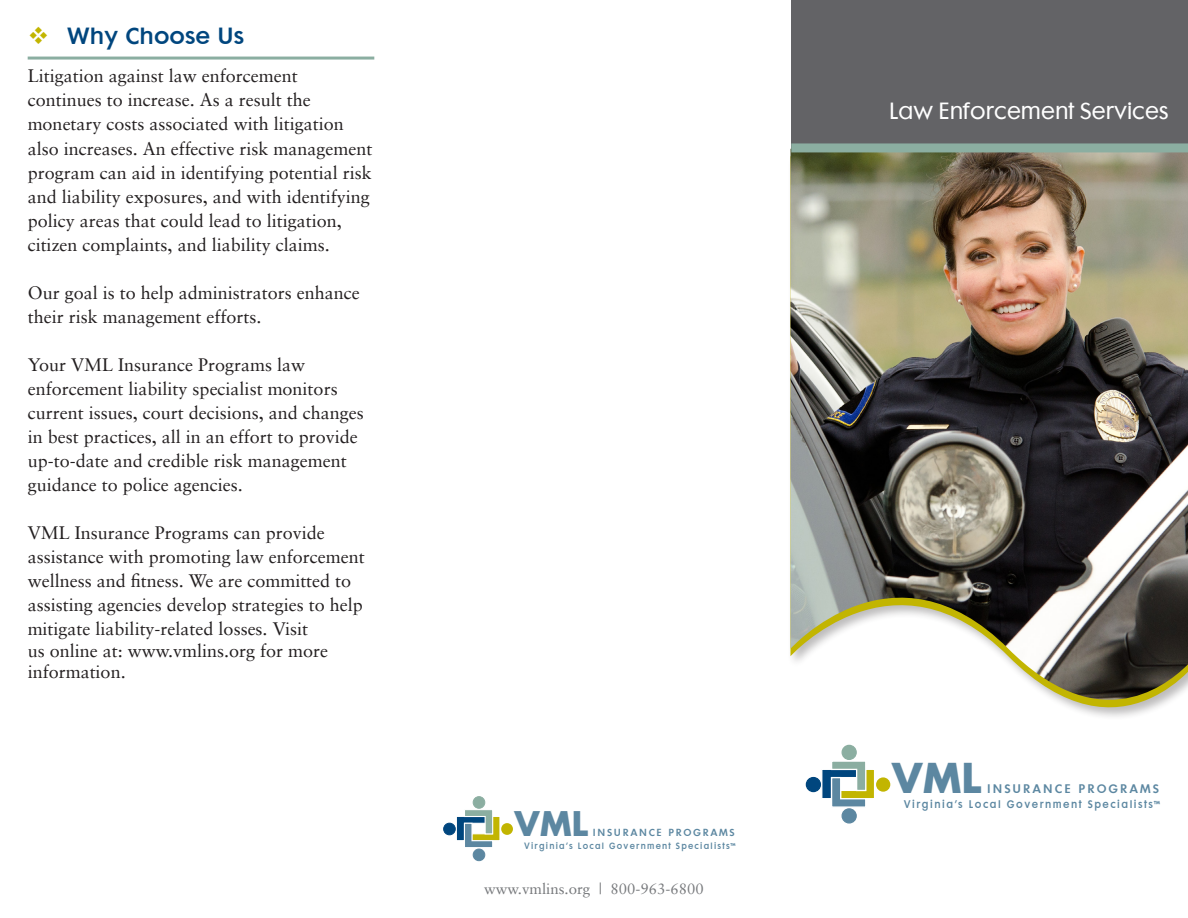
<style>
.page{position:relative;width:1188px;height:918px;background:#fff}
.page>*{position:absolute;margin:0;border:0;box-sizing:border-box;transform-origin:0 0}
.t1{font:700 38.7px "Futura Maxi";color:#5c87a1}
.t2{font:700 31.95px "Futura Maxi";color:#5c87a1}
.t3{font:21px "Futura Maxi";color:#fff}
.t4{font:21px "Futura Maxi Demi";color:#00467e}
.t5{font:18px/21.6px "Sabon LT";color:#231f20}
.t6{font:15px "Sabon LT";color:#76787b}
.t7{font:11.1px "Futura Maxi Demi";letter-spacing:.18em;color:#5c87a1}
.t8{font:9.9px "Futura Maxi Demi";letter-spacing:.165em;color:#5c87a1;scale:.91 1}
.t9{font:9.15px "Futura Maxi Demi";letter-spacing:.18em;color:#5c87a1}
.t10{font:8.25px "Futura Maxi Demi";letter-spacing:.165em;color:#5c87a1;scale:.91 1}
.s1{color:#c2b501}
.s2{font-size:7.5px}
.s3{font-size:9px}
</style>
<div class="page">
<svg style="left:841px;top:701px;width:327px;height:59px"></svg>
<svg style="left:820px;top:761px;width:54px;height:46px"></svg>
<div style="left:876px;top:777px;width:14px;height:15px;background:#c2b501;border-radius:50%"></div>
<div style="left:842px;top:809px;width:14px;height:14px;background:#5c87a1;border-radius:50%"></div>
<div style="left:842px;top:808px;width:15px;height:16px;border:1px solid #5c87a1;border-radius:50%"></div>
<div style="left:842px;top:745px;width:14px;height:14px;background:#8baea1;border-radius:50%"></div>
<div style="left:842px;top:745px;width:15px;height:15px;border:1px solid #8baea1;border-radius:50%"></div>
<div style="left:806px;top:778px;width:14px;height:14px;background:#00467e;border-radius:50%"></div>
<div style="left:806px;top:777px;width:15px;height:15px;border:1px solid #00467e;border-radius:50%"></div>
<div style="left:791px;top:0;width:397px;height:156px;background:#636366"></div>
<img style="left:790px;top:148px;width:398px;height:553px">
<svg style="left:455px;top:810px;width:45px;height:39px"></svg>
<div style="left:501px;top:823px;width:12px;height:12px;background:#c2b501;border-radius:50%"></div>
<div style="left:473px;top:849px;width:12px;height:12px;background:#5c87a1;border-radius:50%"></div>
<div style="left:473px;top:849px;width:12px;height:12px;border:1px solid #5c87a1;border-radius:50%"></div>
<div style="left:473px;top:797px;width:12px;height:11px;background:#8baea1;border-radius:50%"></div>
<div style="left:473px;top:796px;width:12px;height:13px;border:1px solid #8baea1;border-radius:50%"></div>
<div style="left:444px;top:823px;width:11px;height:12px;background:#00467e;border-radius:50%"></div>
<div style="left:443px;top:823px;width:13px;height:12px;border:1px solid #00467e;border-radius:50%"></div>
<div style="left:791px;top:143px;width:397px;height:9px;background:#8baea1"></div>
<hr style="left:28px;top:57px;width:346px;height:3px;background:#8baea1">
<p class="t4" style="left:28px;top:22px;width:218px"><span class="s1">❖</span> Why Choose Us</p>
<p class="t5" style="left:28px;top:65px;width:271px">Litigation against law enforcement</p>
<p class="t5" style="left:28px;top:89px;width:285px">continues to increase. As a result the</p>
<p class="t5" style="left:28px;top:113px;width:318px">monetary costs associated with litigation</p>
<p class="t5" style="left:28px;top:137px;width:346px">also increases. An effective risk management</p>
<p class="t5" style="left:28px;top:161px;width:346px">program can aid in identifying potential risk</p>
<p class="t5" style="left:28px;top:185px;width:344px">and liability exposures, and with identifying</p>
<p class="t5" style="left:28px;top:209px;width:316px">policy areas that could lead to litigation,</p>
<p class="t5" style="left:28px;top:233px;width:304px">citizen complaints, and liability claims.</p>
<p class="t5" style="left:28px;top:281px;width:334px">Our goal is to help administrators enhance</p>
<p class="t5" style="left:28px;top:305px;width:235px">their risk management efforts.</p>
<p class="t5" style="left:28px;top:354px;width:279px">Your VML Insurance Programs law</p>
<p class="t5" style="left:28px;top:378px;width:311px">enforcement liability specialist monitors</p>
<p class="t5" style="left:28px;top:402px;width:338px">current issues, court decisions, and changes</p>
<p class="t5" style="left:28px;top:426px;width:332px">in best practices, all in an effort to provide</p>
<p class="t5" style="left:28px;top:450px;width:320px">up-to-date and credible risk management</p>
<p class="t5" style="left:28px;top:474px;width:217px">guidance to police agencies.</p>
<p class="t5" style="left:28px;top:522px;width:299px">VML Insurance Programs can provide</p>
<p class="t5" style="left:28px;top:546px;width:338px">assistance with promoting law enforcement</p>
<p class="t5" style="left:28px;top:570px;width:325px">wellness and fitness. We are committed to</p>
<p class="t5" style="left:28px;top:594px;width:337px">assisting agencies develop strategies to help</p>
<p class="t5" style="left:28px;top:618px;width:302px">mitigate liability-related losses. Visit us online at: www.vmlins.org for more information.</p>
<p class="t2" style="left:513px;top:801px;width:77px">VML</p>
<p class="t9" style="left:593px;top:826px;width:143px">INSURANCE PROGRAMS</p>
<p class="t10" style="left:524px;top:840px;width:234px">Virginia’s Local Government Specialists<span class="s2">™</span></p>
<p class="t6" style="left:484px;top:880px;width:221px">www.vmlins.org | 800-963-6800</p>
<p class="t3" style="left:889px;top:97px;width:281px">Law Enforcement Services</p>
<p class="t1" style="left:891px;top:750px;width:93px">VML</p>
<p class="t7" style="left:987px;top:781px;width:173px">INSURANCE PROGRAMS</p>
<p class="t8" style="left:904px;top:798px;width:284px">Virginia’s Local Government Specialists<span class="s3">™</span></p>
</div>
